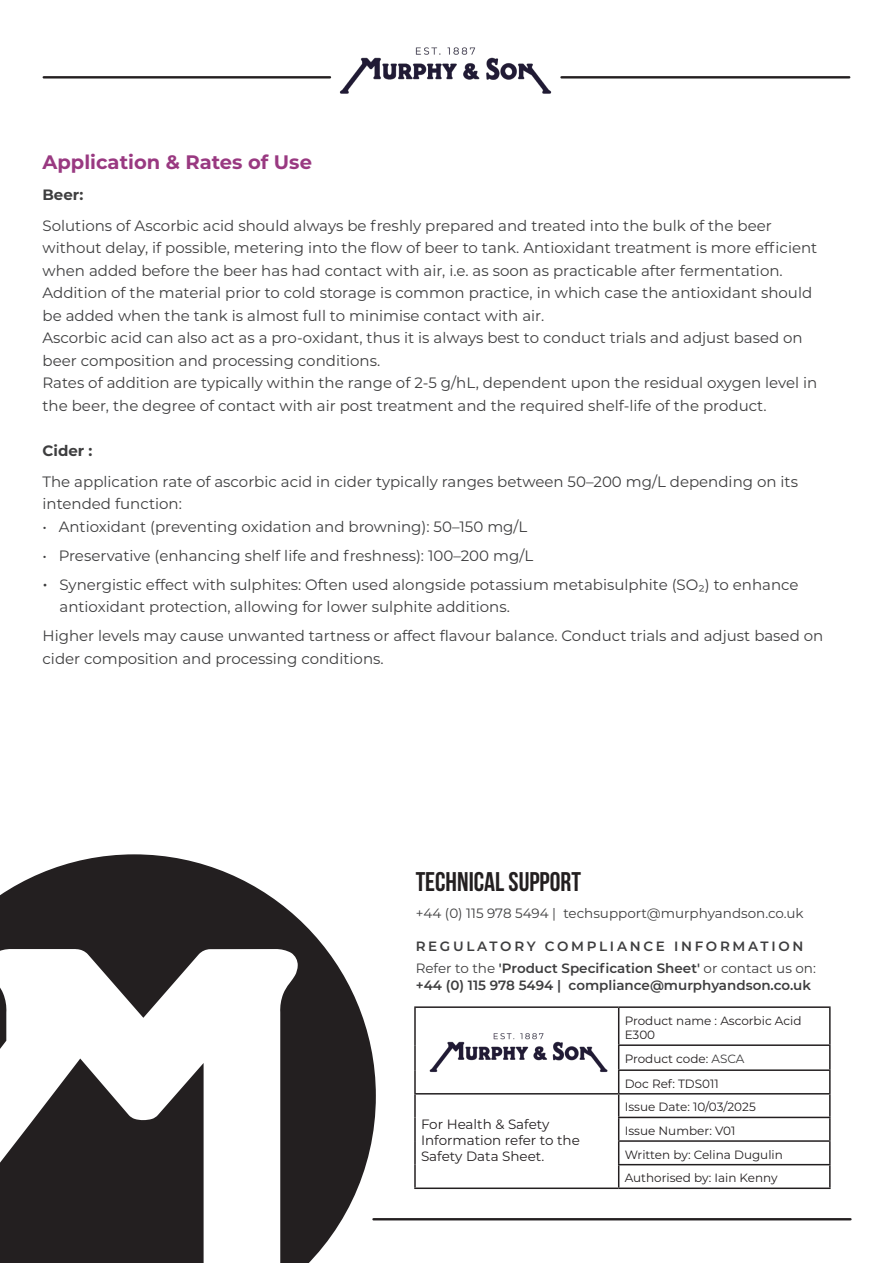
<style>
.page{position:relative;width:893px;height:1263px;background:#fff}
.page>*{position:absolute;margin:0;border:0;box-sizing:border-box;transform-origin:0 0}
.t1{font:700 27px "Bebas Neue";color:#231f20}
.t2{font:700 19.5px "Montserrat";color:#993981}
.t3{font:15px/22.5px "Montserrat";color:#3e3e3f}
.t4{font:700 15px "Montserrat";color:#3e3e3f}
.t5{font:600 13.5px "Montserrat";color:#3e3e3f}
.t6{font:13.5px "Montserrat";color:#231f20}
.t7{font:13.5px "Montserrat";color:#3e3e3f}
.t8{font:600 13.5px "Montserrat";letter-spacing:.2em;color:#3e3e3f}
.t9{font:12px/14.4px "Montserrat";color:#231f20}
.s1{font-size:18px}
.s2{font-weight:400}
.s3{color:#3e3e3f}
</style>
<div class="page">
<hr style="left:561px;top:76px;width:288px;height:3px;background:#231f20">
<hr style="left:44px;top:76px;width:286px;height:3px;background:#231f20">
<img style="left:289px;top:47px;width:314px;height:47px">
<svg style="left:0;top:854px;width:376px;height:409px"></svg>
<svg style="left:0;top:1058px;width:204px;height:205px"></svg>
<hr style="left:373px;top:1218px;width:477px;height:2px;background:#231f20">
<hr style="left:414px;top:1006px;width:205px;height:2px;background:#231f20">
<hr style="left:414px;top:1008px;width:2px;height:37px;background:#231f20">
<hr style="left:619px;top:1006px;width:212px;height:2px;background:#231f20">
<hr style="left:618px;top:1008px;width:1px;height:36px;background:#231f20">
<hr style="left:829px;top:1008px;width:2px;height:36px;background:#231f20">
<hr style="left:414px;top:1045px;width:2px;height:25px;background:#231f20">
<hr style="left:618px;top:1044px;width:213px;height:2px;background:#231f20">
<hr style="left:829px;top:1046px;width:2px;height:23px;background:#231f20">
<hr style="left:414px;top:1070px;width:2px;height:23px;background:#231f20">
<hr style="left:618px;top:1069px;width:213px;height:2px;background:#231f20">
<hr style="left:829px;top:1071px;width:2px;height:22px;background:#231f20">
<hr style="left:414px;top:1093px;width:205px;height:1px;background:#231f20">
<hr style="left:414px;top:1094px;width:2px;height:23px;background:#231f20">
<hr style="left:619px;top:1093px;width:212px;height:1px;background:#231f20">
<hr style="left:829px;top:1094px;width:2px;height:23px;background:#231f20">
<hr style="left:414px;top:1117px;width:2px;height:24px;background:#231f20">
<hr style="left:618px;top:1117px;width:213px;height:1px;background:#231f20">
<hr style="left:829px;top:1118px;width:2px;height:22px;background:#231f20">
<hr style="left:414px;top:1141px;width:2px;height:24px;background:#231f20">
<hr style="left:618px;top:1140px;width:213px;height:2px;background:#231f20">
<hr style="left:829px;top:1142px;width:2px;height:22px;background:#231f20">
<hr style="left:414px;top:1165px;width:2px;height:22px;background:#231f20">
<hr style="left:618px;top:1164px;width:213px;height:1px;background:#231f20">
<svg style="left:618px;top:1046px;width:1px;height:141px"></svg>
<hr style="left:829px;top:1165px;width:2px;height:22px;background:#231f20">
<hr style="left:414px;top:1187px;width:205px;height:2px;background:#231f20">
<hr style="left:619px;top:1187px;width:212px;height:2px;background:#231f20">
<img style="left:429px;top:1033px;width:179px;height:40px">
<p class="t2" style="left:43px;top:148px;width:271px">Application &amp; Rates of Use</p>
<p class="t4" style="left:43px;top:184px;width:42px">Beer:</p>
<p class="t3" style="left:43px;top:214px;width:776px">Solutions of Ascorbic acid should always be freshly prepared and treated into the bulk of the beer without delay, if possible, metering into the flow of beer to tank. Antioxidant treatment is more efficient when added before the beer has had contact with air, i.e. as soon as practicable after fermentation.<br>Addition of the material prior to cold storage is common practice, in which case the antioxidant should be added when the tank is almost full to minimise contact with air.</p>
<p class="t3" style="left:43px;top:326px;width:762px">Ascorbic acid can also act as a pro-oxidant, thus it is always best to conduct trials and adjust based on beer composition and processing conditions.</p>
<p class="t3" style="left:43px;top:371px;width:776px">Rates of addition are typically within the range of 2-5 g/hL, dependent upon the residual oxygen level in the beer, the degree of contact with air post treatment and the required shelf-life of the product.</p>
<p class="t4" style="left:43px;top:440px;width:51px">Cider :</p>
<p class="t3" style="left:43px;top:470px;width:757px">The application rate of ascorbic acid in cider typically ranges between 50–200 mg/L depending on its intended function:</p>
<p class="t3" style="left:43px;top:515px;width:486px">• Antioxidant (preventing oxidation and browning): 50–150 mg/L</p>
<p class="t3" style="left:43px;top:544px;width:492px">• Preservative (enhancing shelf life and freshness): 100–200 mg/L</p>
<p class="t3" style="left:60px;top:573px;width:741px;text-indent:-17px"><span class="s1">•</span> Synergistic effect with sulphites: Often used alongside potassium metabisulphite (SO₂) to enhance antioxidant protection, allowing for lower sulphite additions.</p>
<p class="t3" style="left:43px;top:624px;width:782px">Higher levels may cause unwanted tartness or affect flavour balance. Conduct trials and adjust based on cider composition and processing conditions.</p>
<p class="t1" style="left:416px;top:867px;width:167px">TECHNICAL SUPPORT</p>
<p class="t7" style="left:416px;top:904px;width:389px">+44 (0) 115 978 5494 | techsupport@murphyandson.co.uk</p>
<p class="t8" style="left:416px;top:936px;width:389px">REGULATORY COMPLIANCE INFORMATION</p>
<p class="t5" style="left:416px;top:959px;width:402px"><span class="s2">Refer to the</span> 'Product Specification Sheet' <span class="s2">or contact us on:</span></p>
<p class="t5" style="left:416px;top:975px;width:397px">+44 (0) 115 978 5494 | compliance@murphyandson.co.uk</p>
<p class="t6" style="left:421px;top:1115px;width:130px">For Health &amp; Safety</p>
<p class="t6" style="left:421px;top:1131px;width:160px">Information refer to the</p>
<p class="t6" style="left:421px;top:1147px;width:125px">Safety Data Sheet.</p>
<p class="t9" style="left:625px;top:1013px;width:178px">Product name : Ascorbic Acid<br>E300</p>
<p class="t9" style="left:625px;top:1051px;width:121px">Product code: <span class="s3">ASCA</span></p>
<p class="t9" style="left:625px;top:1076px;width:96px">Doc Ref: TDS011</p>
<p class="t9" style="left:625px;top:1099px;width:133px">Issue Date: 10/03/2025</p>
<p class="t9" style="left:625px;top:1123px;width:112px">Issue Number: V01</p>
<p class="t9" style="left:625px;top:1147px;width:160px">Written by: Celina Dugulin</p>
<p class="t9" style="left:625px;top:1170px;width:155px">Authorised by: Iain Kenny</p>
</div>
